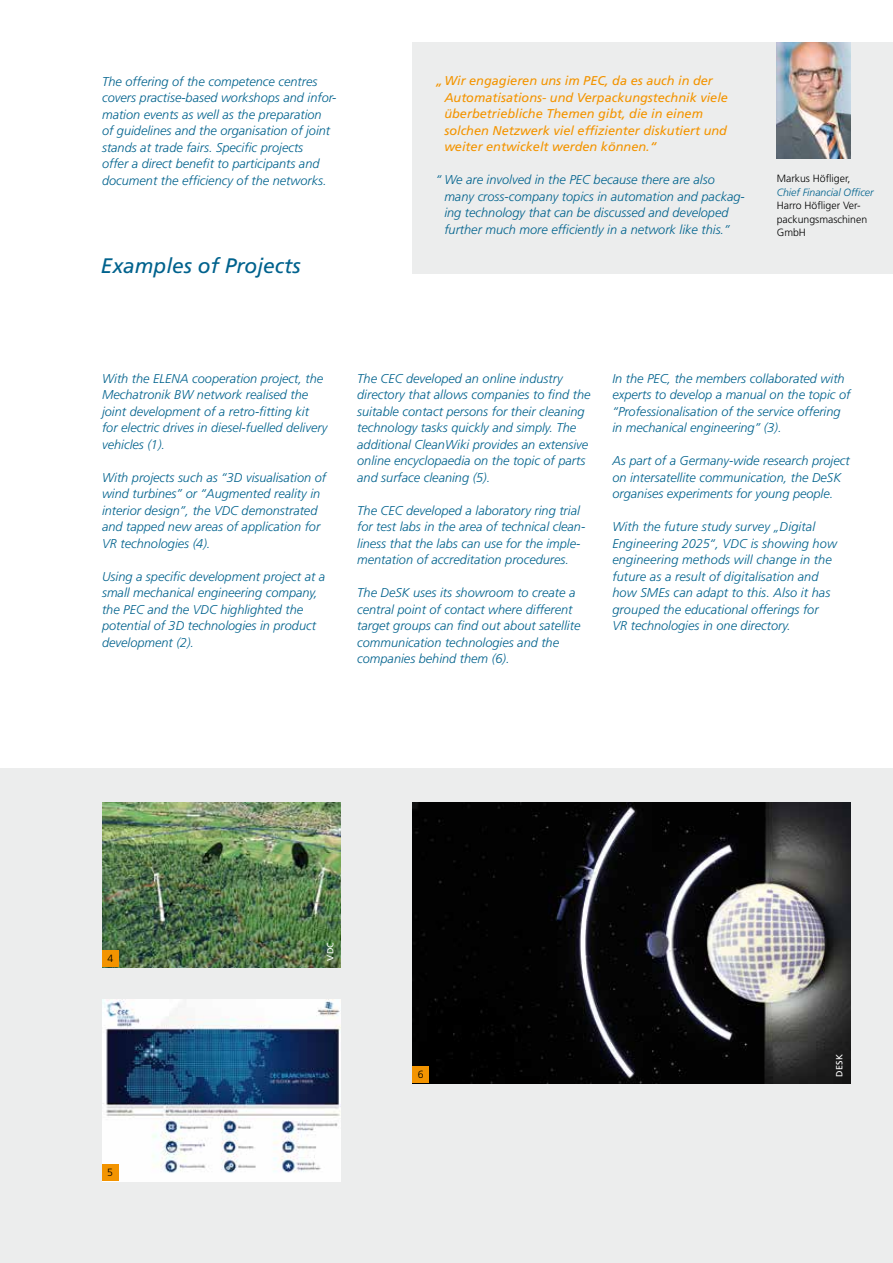
<style>
.page{position:relative;width:893px;height:1263px;background:#fff}
.page>*{position:absolute;margin:0;border:0;box-sizing:border-box;transform-origin:0 0}
.t1{font:italic 21px "Frutiger";color:#00628d}
.t2{font:italic 300 12.75px/16.5px "Frutiger";color:#00628d}
.t3{font:italic 12.75px/16.5px "Frutiger";color:#f39400}
.t4{font:300 10.5px/13.5px "Frutiger";color:#000}
.t5{font:italic 300 10.5px "Frutiger";letter-spacing:-.005em;color:#00628d}
.t6{font:9px "Frutiger";letter-spacing:.025em;color:#fff}
</style>
<div class="page">
<div style="left:412px;top:43px;width:481px;height:231px;background:#eceded"></div>
<div style="left:0;top:769px;width:893px;height:494px;background:#eceded"></div>
<img style="left:777px;top:43px;width:73px;height:115px">
<img style="left:102px;top:802px;width:238px;height:165px">
<img style="left:412px;top:802px;width:438px;height:281px">
<img style="left:102px;top:1000px;width:238px;height:181px">
<div style="left:102px;top:950px;width:17px;height:17px;background:#f39400"></div>
<div style="left:102px;top:1165px;width:16px;height:16px;background:#f39400"></div>
<div style="left:412px;top:1067px;width:17px;height:16px;background:#f39400"></div>
<p class="t2" style="left:102px;top:73px;width:236px">The offering of the competence centres covers practise-based workshops and infor&shy;mation events as well as the preparation<br>of guidelines and the organisation of joint stands at trade fairs. Specific projects<br>offer a direct benefit to participants and document the efficiency of the networks.</p>
<h1 class="t1" style="left:101px;top:254px;width:201px">Examples of Projects</h1>
<p class="t3" style="left:444px;top:73px;width:285px;text-indent:-9px">„Wir engagieren uns im PEC, da es auch in der Automatisations- und Verpackungstechnik viele überbetriebliche Themen gibt, die in einem solchen Netzwerk viel effizienter diskutiert und weiter entwickelt werden können.“</p>
<p class="t2" style="left:444px;top:172px;width:302px;text-indent:-9px">“ We are involved in the PEC because there are also many cross-company topics in automation and packag&shy;ing technology that can be discussed and developed further much more efficiently in a network like this.”</p>
<p class="t4" style="left:777px;top:172px;width:75px">Markus Höfliger,</p>
<p class="t5" style="left:777px;top:186px;width:98px">Chief Financial Officer</p>
<p class="t4" style="left:777px;top:199px;width:92px">Harro Höfliger Ver&shy;packungsmaschinen<br>GmbH</p>
<p class="t2" style="left:102px;top:370px;width:227px">With the ELENA cooperation project, the Mechatronik BW network realised the joint development of a retro-fitting kit for electric drives in diesel-fuelled delivery vehicles (1).</p>
<p class="t2" style="left:102px;top:469px;width:226px">With projects such as “3D visualisation of wind turbines” or “Augmented reality in interior design”, the VDC demonstrated and tapped new areas of application for VR technologies (4).</p>
<p class="t2" style="left:102px;top:568px;width:225px">Using a specific development project at a small mechanical engineering company, the PEC and the VDC highlighted the potential of 3D technologies in product development (2).</p>
<p class="t2" style="left:357px;top:370px;width:235px">The CEC developed an online industry directory that allows companies to find the suitable contact persons for their cleaning technology tasks quickly and simply. The additional CleanWiki provides an extensive online encyclopaedia on the topic of parts and surface cleaning (5).</p>
<p class="t2" style="left:357px;top:502px;width:230px">The CEC developed a laboratory ring trial for test labs in the area of technical clean&shy;liness that the labs can use for the imple&shy;mentation of accreditation procedures.</p>
<p class="t2" style="left:357px;top:584px;width:225px">The DeSK uses its showroom to create a central point of contact where different target groups can find out about satellite communication technologies and the companies behind them (6).</p>
<p class="t2" style="left:612px;top:370px;width:240px">In the PEC, the members collaborated with experts to develop a manual on the topic of “Professionalisation of the service offering in mechanical engineering” (3).</p>
<p class="t2" style="left:612px;top:452px;width:239px">As part of a Germany-wide research project on intersatellite communication, the DeSK organises experiments for young people.</p>
<p class="t2" style="left:612px;top:518px;width:226px">With the future study survey „Digital Engineering 2025“, VDC is showing how engineering methods will change in the future as a result of digitalisation and how SMEs can adapt to this. Also it has grouped the educational offerings for<br>VR technologies in one directory.</p>
<p class="t4" style="left:107px;top:952px;width:7px">4</p>
<p class="t4" style="left:107px;top:1166px;width:7px">5</p>
<p class="t6" style="left:325px;top:961px;width:20px;rotate:-90deg">VDC</p>
<p class="t4" style="left:418px;top:1068px;width:7px">6</p>
<p class="t6" style="left:834px;top:1077px;width:24px;rotate:-90deg">DESK</p>
</div>
